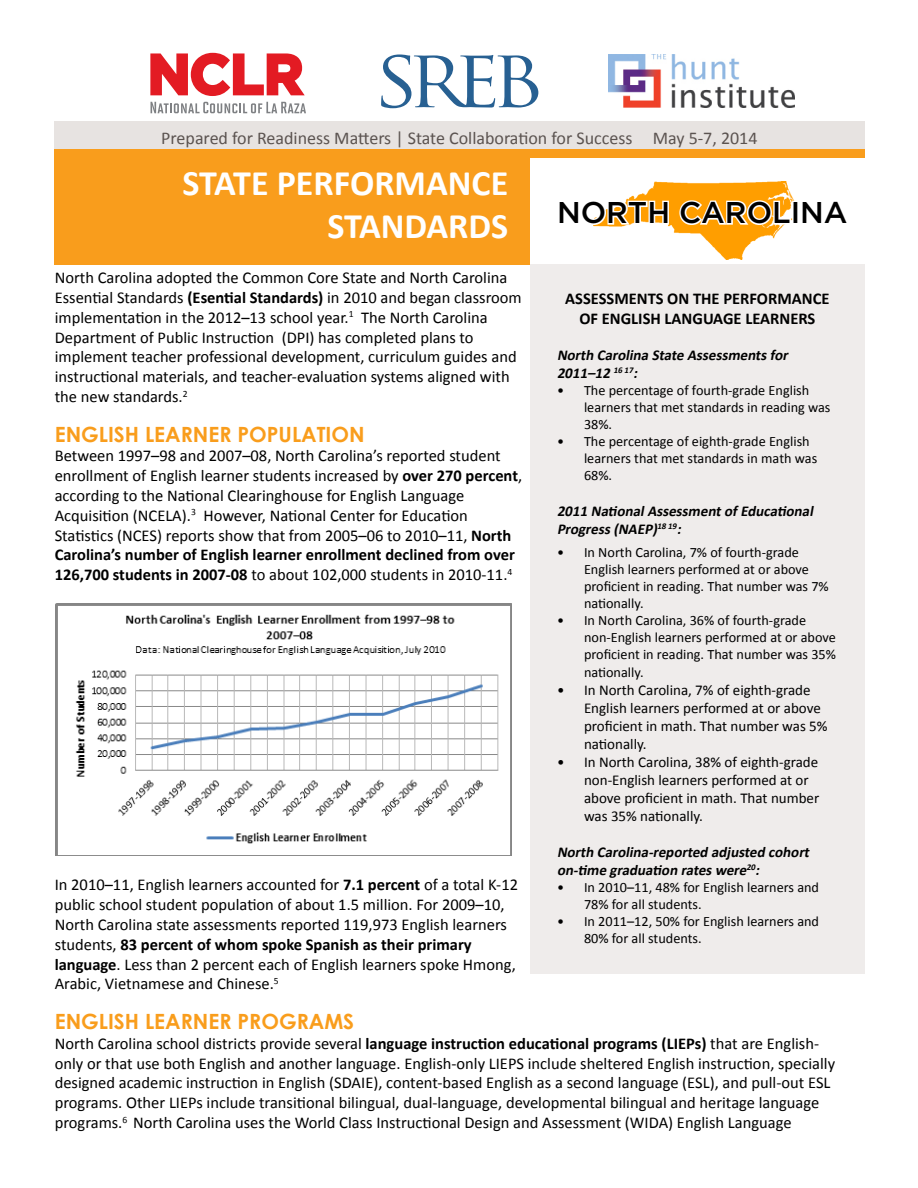
<style>
.page{position:relative;width:918px;height:1188px;background:#fff}
.page>*{position:absolute;margin:0;border:0;box-sizing:border-box;transform-origin:0 0}
.t1{font:700 36px/43.2px "Calibri";color:#fff;text-align:right}
.t2{font:500 30px "Gotham";color:#000}
.t3{font:700 21px "Century Gothic";color:#f99d1c}
.t4{font:18px "Calibri";color:#5b5350}
.t5{font:16.5px/19.8px "Calibri";color:#000}
.t6{font:700 16.5px/19.8px "Calibri";color:#000;text-align:center}
.t7{font:15px/18px "Calibri";color:#000}
.t8{font:italic 700 15px/18px "Calibri";color:#000}
.t9{font:14.25px/17.1px "Calibri";color:#000}
.s1{font-weight:700}
</style>
<div class="page">
<img style="left:627px;top:182px;width:168px;height:78px">
<img style="left:55px;top:604px;width:456px;height:252px">
<div style="left:454px;top:147px;width:411px;height:11px;background:#f99d1c"></div>
<div style="left:54px;top:147px;width:475px;height:118px;background:#f99d1c"></div>
<img style="left:608px;top:54px;width:186px;height:53px">
<div style="left:530px;top:265px;width:335px;height:709px;background:#efeceb"></div>
<div style="left:54px;top:122px;width:811px;height:27px;background:#e7e3e1"></div>
<svg style="left:593px;top:199px;width:77px;height:28px"></svg>
<svg style="left:678px;top:199px;width:115px;height:28px"></svg>
<div style="left:792px;top:201px;width:7px;height:24px;border:3px solid #fff"></div>
<svg style="left:150px;top:53px;width:155px;height:43px"></svg>
<svg style="left:151px;top:102px;width:155px;height:11px"></svg>
<svg style="left:381px;top:54px;width:157px;height:54px"></svg>
<p class="t4" style="left:161px;top:127px;width:598px">Prepared for Readiness Matters | State Collaboration for Success May 5-7, 2014</p>
<h1 class="t1" style="left:183px;top:161px;width:327px">STATE PERFORMANCE<br>STANDARDS</h1>
<h2 class="t2" style="left:557px;top:193px;width:292px">NORTH CAROLINA</h2>
<p class="t5" style="left:55px;top:268px;width:469px">North Carolina adopted the Common Core State and North Carolina Essential Standards <span class="s1">(Esential Standards)</span> in 2010 and began classroom implementation in the 2012–13 school year.<sup>1</sup> The North Carolina Department of Public Instruction (DPI) has completed plans to implement teacher professional development, curriculum guides and instructional materials, and teacher-evaluation systems aligned with the new standards.<sup>2</sup></p>
<p class="t3" style="left:55px;top:418px;width:311px">ENGLISH LEARNER POPULATION</p>
<p class="t5" style="left:55px;top:446px;width:469px">Between 1997–98 and 2007–08, North Carolina’s reported student enrollment of English learner students increased by <span class="s1">over 270 percent</span>, according to the National Clearinghouse for English Language Acquisition (NCELA).<sup>3</sup> However, National Center for Education Statistics (NCES) reports show that from 2005–06 to 2010–11, <span class="s1">North Carolina’s number of English learner enrollment declined from over 126,700 students in 2007-08</span> to about 102,000 students in 2010-11.<sup>4</sup></p>
<p class="t6" style="left:565px;top:289px;width:266px">ASSESSMENTS ON THE PERFORMANCE<br>OF ENGLISH LANGUAGE LEARNERS</p>
<p class="t8" style="left:557px;top:346px;width:236px">North Carolina State Assessmentsfor<br>2011–12 <sup>16</sup> <sup>17</sup>:</p>
<p class="t9" style="left:584px;top:382px;width:248px;text-indent:-27px">• The percentage of fourth-grade English learners that met standards in reading was<br>38%.</p>
<p class="t9" style="left:584px;top:433px;width:235px;text-indent:-27px">• The percentage of eighth-grade English learners that met standards in math was<br>68%.</p>
<p class="t8" style="left:557px;top:502px;width:261px">2011 NationalAssessmentofEducational<br>Progress(NAEP)<sup>18</sup> <sup>19</sup>:</p>
<p class="t9" style="left:584px;top:544px;width:246px;text-indent:-27px">• In North Carolina, 7% of fourth-grade English learners performed at or above proficient in reading. That number was 7% nationally.</p>
<p class="t9" style="left:584px;top:612px;width:253px;text-indent:-27px">• In North Carolina, 36% of fourth-grade non-English learners performed at or above proficient in reading. That number was 35% nationally.</p>
<p class="t7" style="left:584px;top:681px;width:245px;text-indent:-27px">• In North Carolina, 7% of eighth-grade<br>English learners performed at or above proficient in math. That number was 5% nationally.</p>
<p class="t7" style="left:584px;top:753px;width:237px;text-indent:-27px">• In North Carolina, 38% of eighth-grade non-English learners performed at or above proficient in math. That number was 35% nationally.</p>
<p class="t8" style="left:557px;top:843px;width:257px">North Carolina-reported adjusted cohort on-time graduation rateswere<sup>20</sup>:</p>
<p class="t9" style="left:584px;top:878px;width:237px;text-indent:-27px">• In 2010–11, 48% for English learners and<br>78% for all students.</p>
<p class="t9" style="left:584px;top:913px;width:237px;text-indent:-27px">• In 2011–12, 50% for English learners and<br>80% for all students.</p>
<p class="t5" style="left:55px;top:875px;width:465px">In 2010–11, English learners accounted for <span class="s1">7.1 percent</span> of a total K-12 public school student population of about 1.5 million. For 2009–10, North Carolina state assessments reported 119,973 English learners students, <span class="s1">83 percent of whom spoke Spanish as their primary language</span>. Less than 2 percent each of English learners spoke Hmong, Arabic, Vietnamese and Chinese.<sup>5</sup></p>
<p class="t3" style="left:55px;top:1005px;width:301px">ENGLISH LEARNER PROGRAMS</p>
<p class="t5" style="left:55px;top:1034px;width:782px">North Carolina school districts provide several <span class="s1">language instruction educational programs (LIEPs)</span> that are English&shy;only or that use both English and another language. English-only LIEPS include sheltered English instruction, specially designed academic instruction in English (SDAIE), content-based English as a second language (ESL), and pull-out ESL programs. Other LIEPs include transitional bilingual, dual-language, developmental bilingual and heritage language programs.<sup>6</sup> North Carolina uses the World Class Instructional Design and Assessment (WIDA) English Language</p>
</div>
